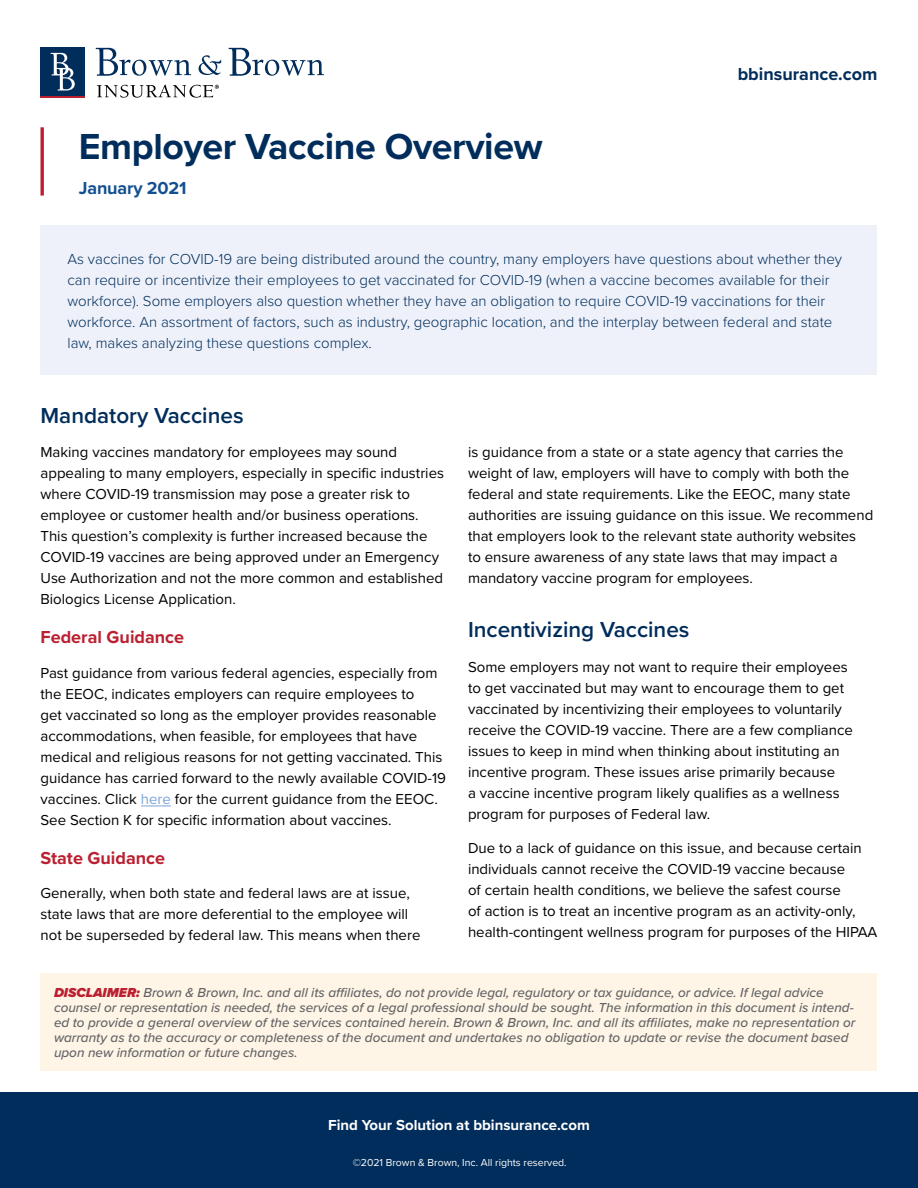
<style>
.page{position:relative;width:918px;height:1188px;background:#fff}
.page>*{position:absolute;margin:0;border:0;box-sizing:border-box;transform-origin:0 0}
.t1{font:700 37.5px "Proxima Nova";letter-spacing:-.01em;color:#002d5b}
.t2{font:600 22.5px "Proxima Nova";color:#002d5b}
.t3{font:700 18px "Proxima Nova";color:#bb2031}
.t4{font:700 18px "Proxima Nova";color:#002d5b}
.t5{font:700 18px "Proxima Nova";letter-spacing:-.01em;color:#145091}
.t6{font:15px/21px "Proxima Nova";color:#000}
.t7{font:300 15px/21px "Proxima Nova";color:#002d5b}
.t8{font:700 15px "Proxima Nova";color:#fff}
.t9{font:italic 500 13.5px/15px "Proxima Nova";color:#636466}
.t10{font:10.5px "Proxima Nova";color:#fff}
.s1{color:#7ca4d6}
.s2{font-weight:900;color:#bb2031}
</style>
<div class="page">
<div style="left:40px;top:48px;width:45px;height:48px;background:#002d5b"></div>
<svg style="left:199px;top:55px;width:22px;height:20px"></svg>
<svg style="left:96px;top:48px;width:95px;height:28px"></svg>
<svg style="left:229px;top:48px;width:95px;height:28px"></svg>
<svg style="left:51px;top:53px;width:24px;height:38px"></svg>
<hr style="left:40px;top:96px;width:45px;height:1px;background:#bb2031">
<svg style="left:97px;top:85px;width:122px;height:13px"></svg>
<svg style="left:40px;top:127px;width:4px;height:69px"></svg>
<div style="left:40px;top:225px;width:838px;height:150px;background:#eef1f9"></div>
<div style="left:40px;top:973px;width:838px;height:98px;background:#fff5e7"></div>
<hr style="left:141px;top:806px;width:30px;height:1px;background:#7ca4d6">
<div style="left:0;top:1092px;width:918px;height:96px;background:#002d5b"></div>
<h1 class="t1" style="left:79px;top:118px;width:465px">Employer Vaccine Overview</h1>
<p class="t5" style="left:79px;top:174px;width:109px">January 2021</p>
<p class="t4" style="left:738px;top:60px;width:141px">bbinsurance.com</p>
<p class="t7" style="left:68px;top:248px;width:776px">As vaccines for COVID-19 are being distributed around the country, many employers have questions about whether they can require or incentivize their employees to get vaccinated for COVID-19 (when a vaccine becomes available for their workforce). Some employers also question whether they have an obligation to require COVID-19 vaccinations for their workforce. An assortment of factors, such as industry, geographic location, and the interplay between federal and state law, makes analyzing these questions complex.</p>
<h2 class="t2" style="left:40px;top:398px;width:205px">Mandatory Vaccines</h2>
<p class="t6" style="left:40px;top:441px;width:405px">Making vaccines mandatory for employees may sound appealing to many employers, especially in specific industries where COVID-19 transmission may pose a greater risk to employee or customer health and/or business operations.<br>This question’s complexity is further increased because the COVID-19 vaccines are being approved under an Emergency Use Authorization and not the more common and established Biologics License Application.</p>
<p class="t3" style="left:40px;top:624px;width:145px">Federal Guidance</p>
<p class="t6" style="left:40px;top:661px;width:407px">Past guidance from various federal agencies, especially from the EEOC, indicates employers can require employees to<br>get vaccinated so long as the employer provides reasonable accommodations, when feasible, for employees that have medical and religious reasons for not getting vaccinated. This guidance has carried forward to the newly available COVID-19 vaccines. Click <span class="s1">here</span> for the current guidance from the EEOC.<br>See Section K for specific information about vaccines.</p>
<p class="t3" style="left:40px;top:844px;width:126px">State Guidance</p>
<p class="t6" style="left:40px;top:882px;width:381px">Generally, when both state and federal laws are at issue, state laws that are more deferential to the employee will not be superseded by federal law. This means when there</p>
<p class="t6" style="left:468px;top:441px;width:407px">is guidance from a state or a state agency that carries the weight of law, employers will have to comply with both the federal and state requirements. Like the EEOC, many state authorities are issuing guidance on this issue. We recommend that employers look to the relevant state authority websites<br>to ensure awareness of any state laws that may impact a mandatory vaccine program for employees.</p>
<h2 class="t2" style="left:468px;top:613px;width:223px">Incentivizing Vaccines</h2>
<p class="t6" style="left:468px;top:655px;width:386px">Some employers may not want to require their employees to get vaccinated but may want to encourage them to get vaccinated by incentivizing their employees to voluntarily receive the COVID-19 vaccine. There are a few compliance issues to keep in mind when thinking about instituting an incentive program. These issues arise primarily because<br>a vaccine incentive program likely qualifies as a wellness program for purposes of Federal law.</p>
<p class="t6" style="left:468px;top:837px;width:411px">Due to a lack of guidance on this issue, and because certain individuals cannot receive the COVID-19 vaccine because<br>of certain health conditions, we believe the safest course<br>of action is to treat an incentive program as an activity-only, health-contingent wellness program for purposes of the HIPAA</p>
<p class="t9" style="left:54px;top:985px;width:803px"><span class="s2">DISCLAIMER:</span> Brown &amp; Brown, Inc. and all its affiliates, do not provide legal, regulatory or tax guidance, or advice. If legal advice counsel or representation is needed, the services of a legal professional should be sought. The information in this document is intend&shy;ed to provide a general overview of the services contained herein. Brown &amp; Brown, Inc. and all its affiliates, make no representation or warranty as to the accuracy or completeness of the document and undertakes no obligation to update or revise the document based upon new information or future changes.</p>
<p class="t8" style="left:328px;top:1113px;width:263px">Find Your Solution at bbinsurance.com</p>
<p class="t10" style="left:353px;top:1155px;width:216px">©2021 Brown &amp; Brown, Inc. All rights reserved.</p>
</div>
